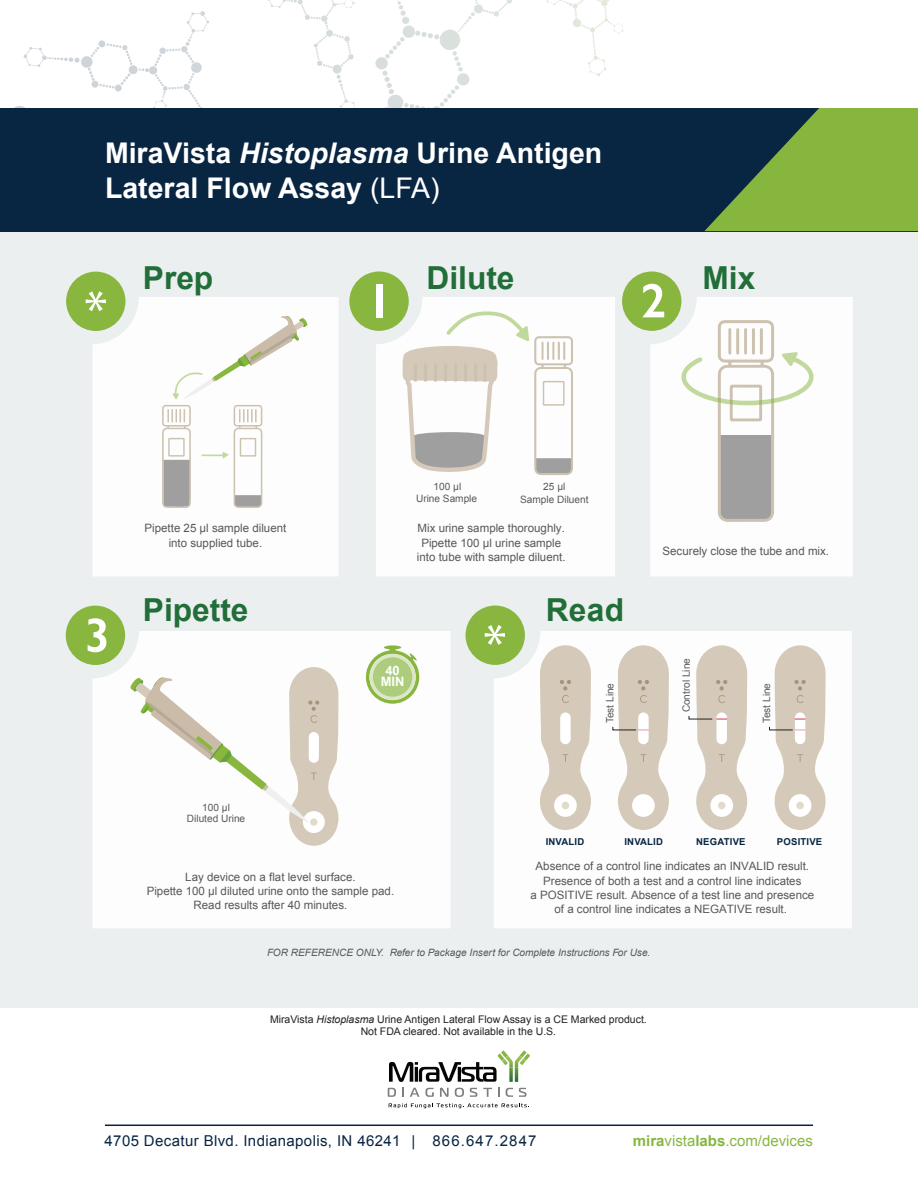
<style>
.page{position:relative;width:918px;height:1188px;background:#fff}
.page>*{position:absolute;margin:0;border:0;box-sizing:border-box;transform-origin:0 0}
.t1{font:700 31.65px "Arial";color:#216e38}
.t2{font:700 28.5px/34.2px "Arial";color:#fff}
.t3{font:15px "Arial";letter-spacing:.025em;color:#082542}
.t4{font:15px "Arial";color:#87b63f}
.t5{font:700 12.9px/11.6px "Arial";color:#fff;text-align:center}
.t6{font:11.55px/14.4px "Arial";color:#57585a;text-align:center}
.t7{font:10.5px "Arial";color:#231f20}
.t8{font:10.05px/11.6px "Arial";color:#57585a;text-align:center}
.t9{font:italic 10.05px "Arial";color:#57585a}
.t10{font:700 9.6px "Arial";letter-spacing:.02em;color:#082542}
.s1{font-style:italic}
.s2{font-weight:400}
.s3{font-weight:700}
</style>
<div class="page">
<div style="left:0;top:224px;width:918px;height:784px;background:#eceff0"></div>
<div style="left:622px;top:272px;width:59px;height:59px;background:#88b63f;border-radius:50%"></div>
<div style="left:376px;top:297px;width:239px;height:279px;background:#fdfdfd"></div>
<div style="left:349px;top:272px;width:60px;height:59px;background:#88b63f;border-radius:50%"></div>
<div style="left:650px;top:297px;width:203px;height:279px;background:#fdfdfd"></div>
<div style="left:93px;top:631px;width:357px;height:297px;background:#fdfdfd"></div>
<div style="left:494px;top:631px;width:358px;height:297px;background:#fdfdfd"></div>
<svg style="left:366px;top:645px;width:53px;height:59px"></svg>
<div style="left:369px;top:654px;width:47px;height:46px;background:#dce7c8;border-radius:50%"></div>
<svg style="left:681px;top:320px;width:133px;height:202px;background:#e7e7e3"></svg>
<div style="left:373px;top:657px;width:39px;height:40px;background:#adcc7c;border-radius:50%"></div>
<svg style="left:399px;top:231px;width:177px;height:244px"></svg>
<div style="left:93px;top:297px;width:245px;height:279px;background:#fdfdfd"></div>
<div style="left:66px;top:272px;width:60px;height:59px;background:#88b63f;border-radius:50%"></div>
<div style="left:376px;top:285px;width:6px;height:33px;background:#fff"></div>
<div style="left:66px;top:606px;width:59px;height:59px;background:#88b63f;border-radius:50%"></div>
<svg style="left:88px;top:618px;width:18px;height:34px"></svg>
<div style="left:466px;top:606px;width:59px;height:59px;background:#88b63f;border-radius:50%"></div>
<svg style="left:540px;top:645px;width:51px;height:185px;background:#ddd4c7"></svg>
<svg style="left:769px;top:645px;width:57px;height:185px;background:#e0d8cc"></svg>
<svg style="left:612px;top:645px;width:57px;height:185px;background:#e0d8cc"></svg>
<svg style="left:688px;top:645px;width:59px;height:185px;background:#e1d9ce"></svg>
<svg style="left:643px;top:284px;width:21px;height:33px"></svg>
<svg style="left:129px;top:667px;width:210px;height:179px;background:#f0eee7"></svg>
<svg style="left:162px;top:405px;width:31px;height:103px;background:#d0cdca"></svg>
<svg style="left:173px;top:314px;width:135px;height:85px;background:#f4f5ef"></svg>
<svg style="left:201px;top:405px;width:64px;height:103px;background:#f3f2f0"></svg>
<svg style="left:86px;top:291px;width:20px;height:20px"></svg>
<svg style="left:485px;top:625px;width:20px;height:20px"></svg>
<hr style="left:105px;top:1125px;width:708px;height:1px;background:#082542">
<div style="left:0;top:108px;width:918px;height:123px;background:#082542"></div>
<svg style="left:704px;top:108px;width:214px;height:123px"></svg>
<svg style="left:388px;top:1088px;width:8px;height:9px"></svg>
<svg style="left:402px;top:1088px;width:2px;height:9px"></svg>
<svg style="left:410px;top:1088px;width:9px;height:9px"></svg>
<svg style="left:425px;top:1088px;width:9px;height:9px"></svg>
<svg style="left:440px;top:1088px;width:9px;height:9px"></svg>
<svg style="left:455px;top:1088px;width:9px;height:9px"></svg>
<svg style="left:470px;top:1088px;width:7px;height:9px"></svg>
<svg style="left:483px;top:1088px;width:9px;height:9px"></svg>
<svg style="left:498px;top:1088px;width:2px;height:9px"></svg>
<svg style="left:506px;top:1088px;width:7px;height:9px"></svg>
<svg style="left:519px;top:1088px;width:8px;height:9px"></svg>
<svg style="left:389px;top:1103px;width:140px;height:5px"></svg>
<svg style="left:389px;top:1050px;width:141px;height:32px"></svg>
<img style="left:502px;top:1056px;width:24px;height:12px">
<p class="t2" style="left:105px;top:137px;width:499px">MiraVista <span class="s1">Histoplasma</span> Urine Antigen<br>Lateral Flow Assay <span class="s2">(LFA)</span></p>
<p class="t1" style="left:143px;top:257px;width:72px">Prep</p>
<p class="t6" style="left:145px;top:521px;width:143px">Pipette 25 µl sample diluent into supplied tube.</p>
<p class="t1" style="left:427px;top:257px;width:90px">Dilute</p>
<p class="t1" style="left:702px;top:257px;width:54px">Mix</p>
<p class="t8" style="left:416px;top:481px;width:63px">100 μl<br>Urine Sample</p>
<p class="t8" style="left:520px;top:481px;width:70px;line-height:12.1px">25 µl<br>Sample Diluent</p>
<p class="t6" style="left:417px;top:521px;width:150px">Mix urine sample thoroughly.<br>Pipette 100 µl urine sample into tube with sample diluent.</p>
<p class="t6" style="left:663px;top:544px;width:168px">Securely close the tube and mix.</p>
<p class="t1" style="left:143px;top:589px;width:107px">Pipette</p>
<p class="t1" style="left:546px;top:589px;width:80px">Read</p>
<p class="t8" style="left:187px;top:801px;width:60px">100 μl<br>Diluted Urine</p>
<p class="t5" style="left:381px;top:665px;width:25px">40<br>MIN</p>
<p class="t8" style="left:604px;top:723px;width:42px;rotate:-90deg">Test Line</p>
<p class="t8" style="left:680px;top:712px;width:56px;rotate:-90deg">Control Line</p>
<p class="t8" style="left:761px;top:723px;width:42px;rotate:-90deg">Test Line</p>
<p class="t6" style="left:147px;top:870px;width:249px">Lay device on a flat level surface.<br>Pipette 100 µl diluted urine onto the sample pad.<br>Read results after 40 minutes.</p>
<p class="t10" style="left:546px;top:835px;width:40px">INVALID</p>
<p class="t10" style="left:777px;top:835px;width:47px">POSITIVE</p>
<p class="t10" style="left:696px;top:835px;width:51px">NEGATIVE</p>
<p class="t10" style="left:624px;top:835px;width:40px">INVALID</p>
<p class="t6" style="left:530px;top:859px;width:285px">Absence of a control line indicates an INVALID result.<br>Presence of both a test and a control line indicates<br>a POSITIVE result. Absence of a test line and presence of a control line indicates a NEGATIVE result.</p>
<p class="t9" style="left:267px;top:946px;width:385px">FOR REFERENCE ONLY. Refer to Package Insert for Complete Instructions For Use.</p>
<p class="t7" style="left:270px;top:1012px;width:378px">MiraVista <span class="s1">Histoplasma</span> Urine Antigen Lateral Flow Assay is a CE Marked product.</p>
<p class="t7" style="left:361px;top:1025px;width:197px">Not FDA cleared. Not available in the U.S.</p>
<p class="t3" style="left:105px;top:1131px;width:434px">4705 Decatur Blvd. Indianapolis, IN 46241 | 866.647.2847</p>
<p class="t4" style="left:633px;top:1131px;width:182px"><span class="s3">mira</span>vista<span class="s3">labs</span>.com/devices</p>
</div>
